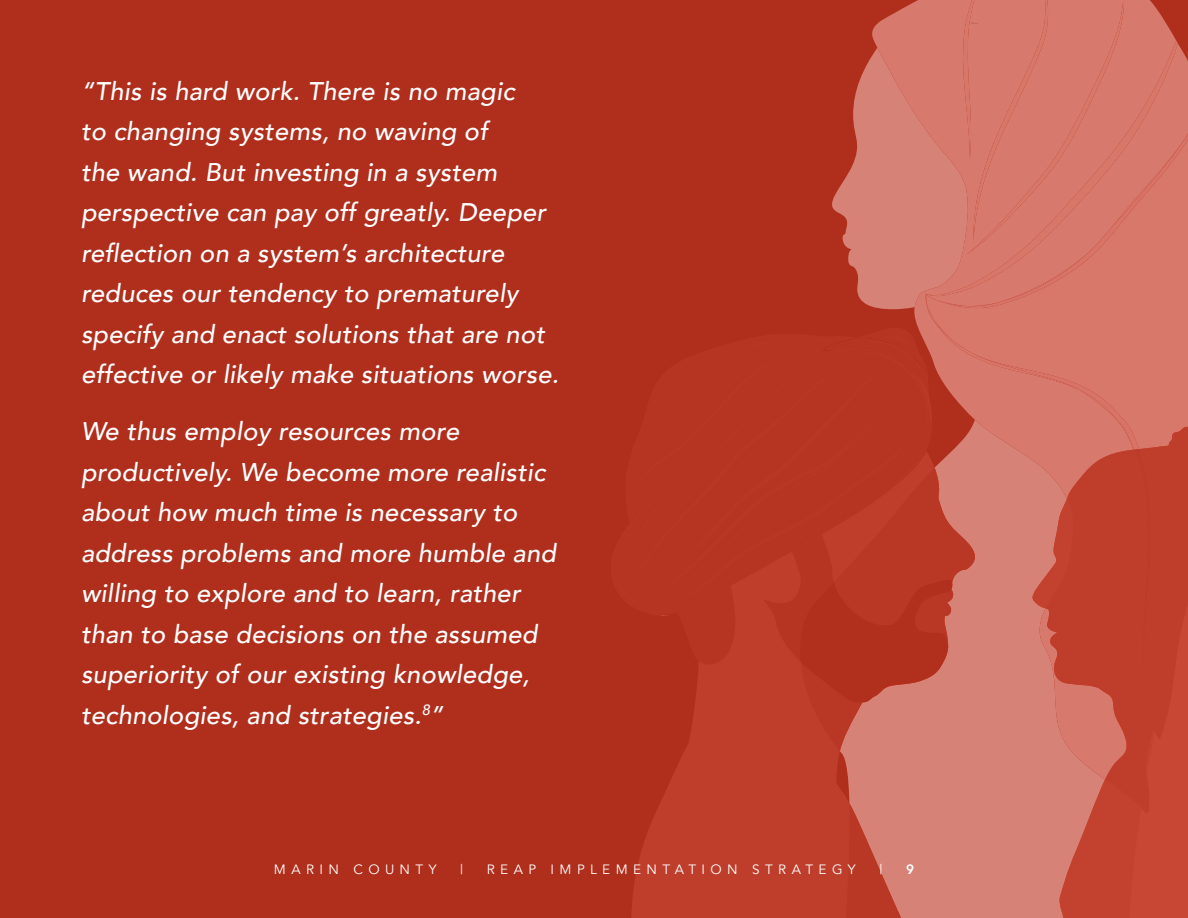
<style>
.page{position:relative;width:1188px;height:918px;background:#b02e1c}
.page>*{position:absolute;margin:0;border:0;box-sizing:border-box;transform-origin:0 0}
.t1{font:italic 500 25.5px/40.5px "Avenir";letter-spacing:.01em;color:#fff}
.t2{font:13.5px "Avenir";letter-spacing:.4em;color:#fff}
.t3{font:800 13.5px "Avenir";color:#fff}
</style>
<div class="page">
<div style="left:1160px;top:813px;width:28px;height:105px;background:#c84634"></div>
<div style="left:632px;top:813px;width:169px;height:105px;background:#bf3d2b"></div>
<svg style="left:1032px;top:813px;width:128px;height:105px;background:#ca5646"></svg>
<svg style="left:801px;top:813px;width:186px;height:105px;fill:#d78276"></svg>
<svg style="left:656px;top:0;width:532px;height:813px"></svg>
<p class="t1" style="left:81px;top:71px;width:480px">“This is hard work. There is no magic<br>to changing systems, no waving of<br>the wand. But investing in a system perspective can pay off greatly. Deeper reflection on a system’s architecture reduces our tendency to prematurely specify and enact solutions that are not effective or likely make situations worse.</p>
<p class="t1" style="left:81px;top:411px;width:477px">We thus employ resources more productively. We become more realistic about how much time is necessary to address problems and more humble and willing to explore and to learn, rather than to base decisions on the assumed superiority of our existing knowledge, technologies, and strategies.<sup>8</sup>”</p>
<p class="t2" style="left:274px;top:861px;width:164px">MARIN COUNTY</p>
<p class="t2" style="left:460px;top:861px;width:4px">|</p>
<p class="t2" style="left:487px;top:861px;width:370px">REAP IMPLEMENTATION STRATEGY</p>
<p class="t2" style="left:879px;top:861px;width:4px">|</p>
<p class="t3" style="left:906px;top:859px;width:9px">9</p>
</div>
